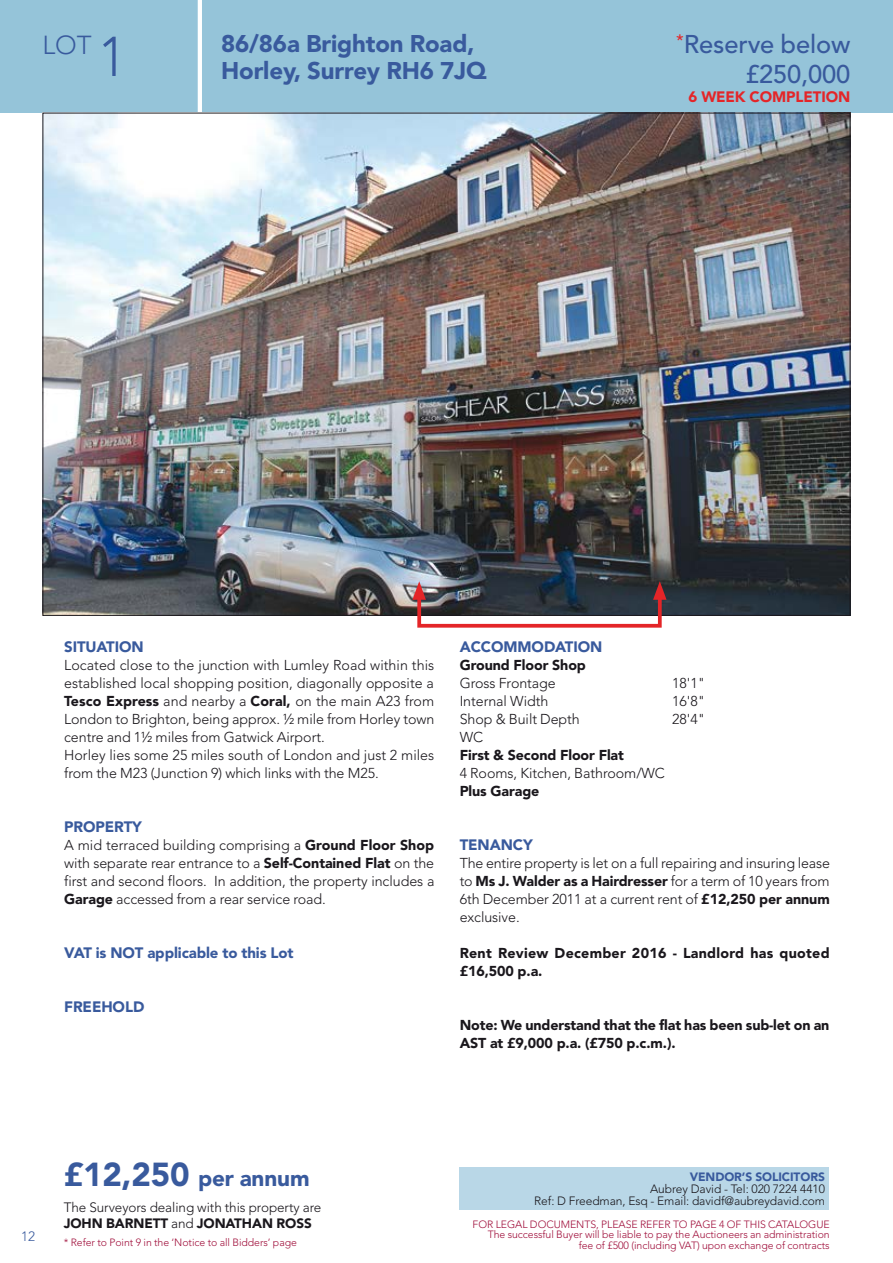
<style>
.page{position:relative;width:893px;height:1263px;background:#fff}
.page>*{position:absolute;margin:0;border:0;box-sizing:border-box;transform-origin:0 0}
.t1{font:300 25.8px "Avenir LT Std";color:#395a9d}
.t2{font:500 25.5px/29.2px "Avenir LT Std";letter-spacing:-.005em;color:#395a9d;text-align:right}
.t3{font:900 24px/27px "Avenir LT Std";letter-spacing:-.005em;color:#395a9d}
.t4{font:900 22.5px "Avenir LT Std";letter-spacing:-.005em;color:#395a9d}
.t5{font:900 15px "Avenir LT Std";letter-spacing:-.005em;color:#395a9d}
.t6{font:900 15px "Avenir LT Std";letter-spacing:-.005em;color:#e42528}
.t7{font:300 14.25px/18px "Avenir LT Std";letter-spacing:-.005em;color:#1a171c;text-align:justify}
.t8{font:900 14.25px/18px "Avenir LT Std";letter-spacing:-.005em;color:#1a171c}
.t9{font:900 14.25px/18px "Avenir LT Std";letter-spacing:.02em;color:#1a171c}
.t10{font:300 13.5px/16.5px "Avenir LT Std";letter-spacing:-.005em;color:#1a171c}
.t11{font:300 13.5px "Avenir LT Std";color:#395a9d}
.t12{font:300 12px/12px "Avenir LT Std";letter-spacing:-.005em;color:#1a171c;text-align:right}
.t13{font:900 12px "Avenir LT Std";letter-spacing:-.005em;color:#395a9d}
.t14{font:300 10.5px/10.5px "Avenir LT Std";letter-spacing:-.005em;color:#a00f3b;text-align:right}
.s1{font-size:55.5px}
.s2{font-weight:900}
.s3{font-size:33px}
</style>
<div class="page">
<div style="left:0;top:0;width:893px;height:113px;background:#95c4d9"></div>
<hr style="left:198px;top:0;width:4px;height:113px;background:#fff">
<img style="left:45px;top:115px;width:803px;height:499px">
<div style="left:459px;top:1167px;width:370px;height:43px;background:#b9d7e7"></div>
<div style="left:417px;top:591px;width:245px;height:37px;border:4px solid #e42528"></div>
<svg style="left:412px;top:581px;width:14px;height:19px"></svg>
<svg style="left:653px;top:581px;width:13px;height:19px"></svg>
<h1 class="t1" style="left:43px;top:30px;width:86px">LOT <span class="s1">1</span></h1>
<h3 class="t3" style="left:221px;top:30px;width:267px">86/86a Brighton Road,<br>Horley, Surrey RH6 7JQ</h3>
<h2 class="t2" style="left:676px;top:30px;width:176px"><sup>*</sup>Reserve below £250,000</h2>
<p class="t6" style="left:689px;top:88px;width:163px">6 WEEK COMPLETION</p>
<p class="t5" style="left:64px;top:637px;width:81px">SITUATION</p>
<p class="t7" style="left:64px;top:656px;width:372px;text-align:left">Located close to the junction with Lumley Road within this established local shopping position, diagonally opposite a <span class="s2">Tesco Express</span> and nearby a <span class="s2">Coral,</span> on the main A23 from London to Brighton, being approx. ½ mile from Horley town centre and 1½ miles from Gatwick Airport.<br>Horley lies some 25 miles south of London and just 2 miles from the M23 (Junction 9) which links with the M25.</p>
<p class="t5" style="left:64px;top:817px;width:79px">PROPERTY</p>
<p class="t7" style="left:64px;top:836px;width:372px">A mid terraced building comprising a <span class="s2">Ground Floor Shop </span>with separate rear entrance to a <span class="s2">Self-Contained Flat</span> on the first and second floors. In addition, the property includes a <span class="s2">Garage</span> accessed from a rear service road.</p>
<p class="t5" style="left:64px;top:943px;width:231px">VAT is NOT applicable to this Lot</p>
<p class="t5" style="left:64px;top:997px;width:82px">FREEHOLD</p>
<p class="t5" style="left:460px;top:637px;width:144px">ACCOMMODATION</p>
<p class="t8" style="left:460px;top:656px;width:128px">Ground Floor Shop</p>
<p class="t7" style="left:460px;top:674px;width:98px">Gross Frontage</p>
<p class="t7" style="left:672px;top:674px;width:35px">18'1"</p>
<p class="t7" style="left:460px;top:692px;width:90px">Internal Width</p>
<p class="t7" style="left:672px;top:692px;width:35px">16'8"</p>
<p class="t7" style="left:460px;top:710px;width:122px">Shop &amp; Built Depth</p>
<p class="t7" style="left:672px;top:710px;width:35px">28'4"</p>
<p class="t7" style="left:460px;top:728px;width:25px">WC</p>
<p class="t8" style="left:460px;top:746px;width:166px">First &amp; Second Floor Flat</p>
<p class="t7" style="left:460px;top:764px;width:207px">4 Rooms, Kitchen, Bathroom/WC</p>
<p class="t8" style="left:460px;top:782px;width:81px">Plus Garage</p>
<p class="t5" style="left:460px;top:835px;width:75px">TENANCY</p>
<p class="t7" style="left:460px;top:854px;width:372px">The entire property is let on a full repairing and insuring lease to <span class="s2">Ms J. Walder as a Hairdresser</span> for a term of 10 years from 6th December 2011 at a current rent of <span class="s2">£12,250 per annum </span>exclusive.</p>
<p class="t9" style="left:460px;top:944px;width:371px">Rent Review December 2016 - Landlord has quoted £16,500 p.a.</p>
<p class="t8" style="left:460px;top:1016px;width:371px">Note: We understand that the flat has been sub-let on an<br>AST at £9,000 p.a. (£750 p.c.m.).</p>
<p class="t11" style="left:21px;top:1229px;width:15px">12</p>
<h3 class="t4" style="left:64px;top:1164px;width:247px"><span class="s3">£12,250</span> per annum</h3>
<p class="t13" style="left:690px;top:1169px;width:137px">VENDOR’S SOLICITORS</p>
<p class="t12" style="left:534px;top:1182px;width:292px">Aubrey David - Tel: 020 7224 4410<br>Ref: D Freedman, Esq - Email: davidf@aubreydavid.com</p>
<p class="t10" style="left:64px;top:1199px;width:259px">The Surveyors dealing with this property are<br><span class="s2">JOHN BARNETT</span> and <span class="s2">JONATHAN ROSS</span></p>
<p class="t14" style="left:473px;top:1219px;width:359px">FOR LEGAL DOCUMENTS, PLEASE REFER TO PAGE 4 OF THIS CATALOGUE<br>The successful Buyer will be liable to pay the Auctioneers an administration fee of £500 (including VAT) upon exchange of contracts</p>
<p class="t14" style="left:64px;top:1237px;width:235px">* Refer to Point 9 in the ‘Notice to all Bidders’ page</p>
</div>
